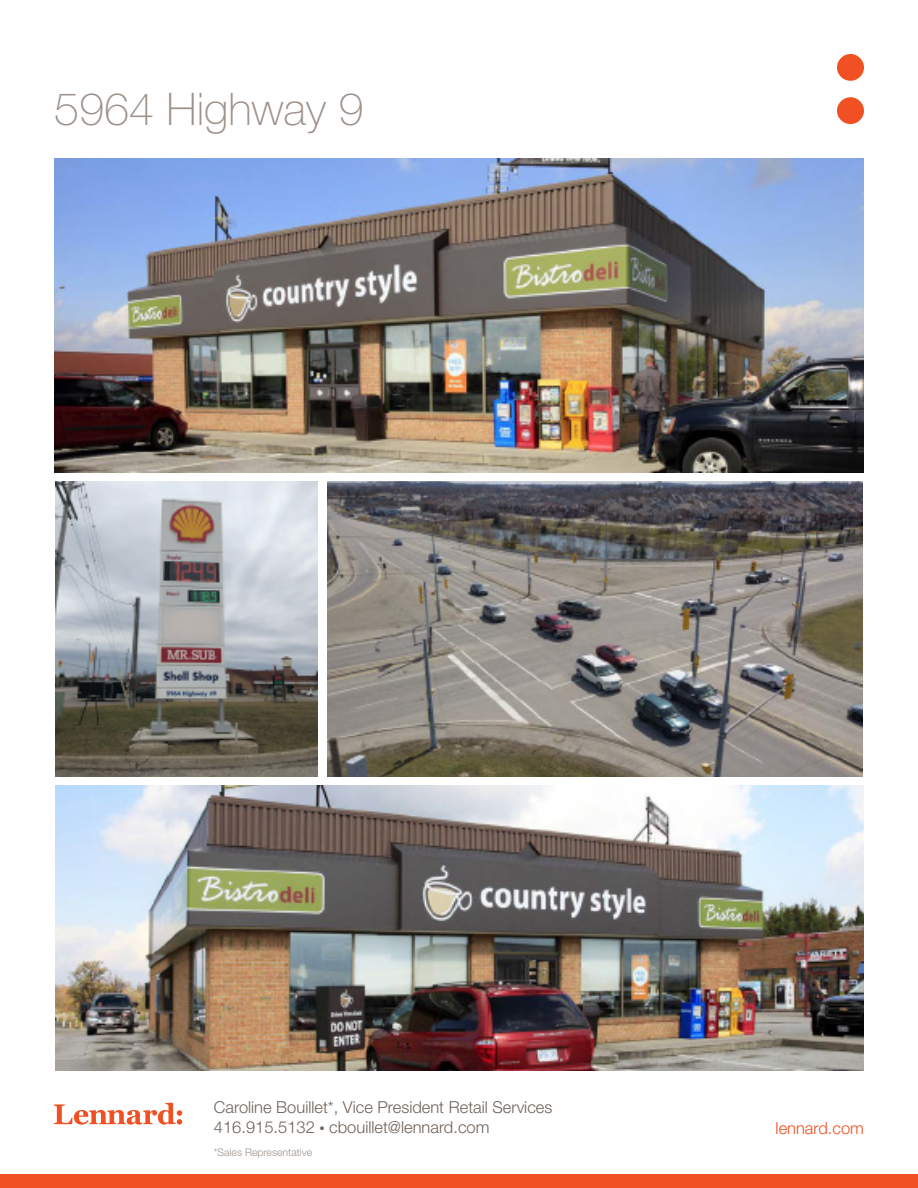
<style>
.page{position:relative;width:918px;height:1188px;background:#fff}
.page>*{position:absolute;margin:0;border:0;box-sizing:border-box;transform-origin:0 0}
.t1{font:100 45px "Helvetica Neue LT Std";color:#9c918a}
.Paragraph{font:300 16.5px/19.8px "Helvetica Neue LT Std";color:#6f6359}
.t2{font:300 16.5px "Helvetica Neue LT Std";color:#f05022}
.Notes___Disclaimer{font:300 10.5px "Helvetica Neue LT Std";color:#9c918a}
.s1{font-size:10.5px}
</style>
<div class="page">
<svg style="left:837px;top:54px;width:27px;height:70px"></svg>
<div style="left:0;top:1174px;width:918px;height:14px;background:#f05022"></div>
<svg style="left:54px;top:1103px;width:128px;height:22px"></svg>
<img style="left:54px;top:159px;width:810px;height:313px">
<img style="left:55px;top:481px;width:262px;height:295px">
<img style="left:327px;top:481px;width:536px;height:295px">
<img style="left:55px;top:785px;width:809px;height:285px">
<p class="t1" style="left:54px;top:84px;width:311px">5964 Highway 9</p>
<p class="Paragraph" style="left:214px;top:1097px;width:340px">Caroline Bouillet*, Vice President Retail Services<br>416.915.5132 <span class="s1">•</span> cbouillet@lennard.com</p>
<p class="Notes___Disclaimer" style="left:214px;top:1146px;width:100px">*Sales Representative</p>
<p class="t2" style="left:776px;top:1118px;width:90px">lennard.com</p>
</div>
